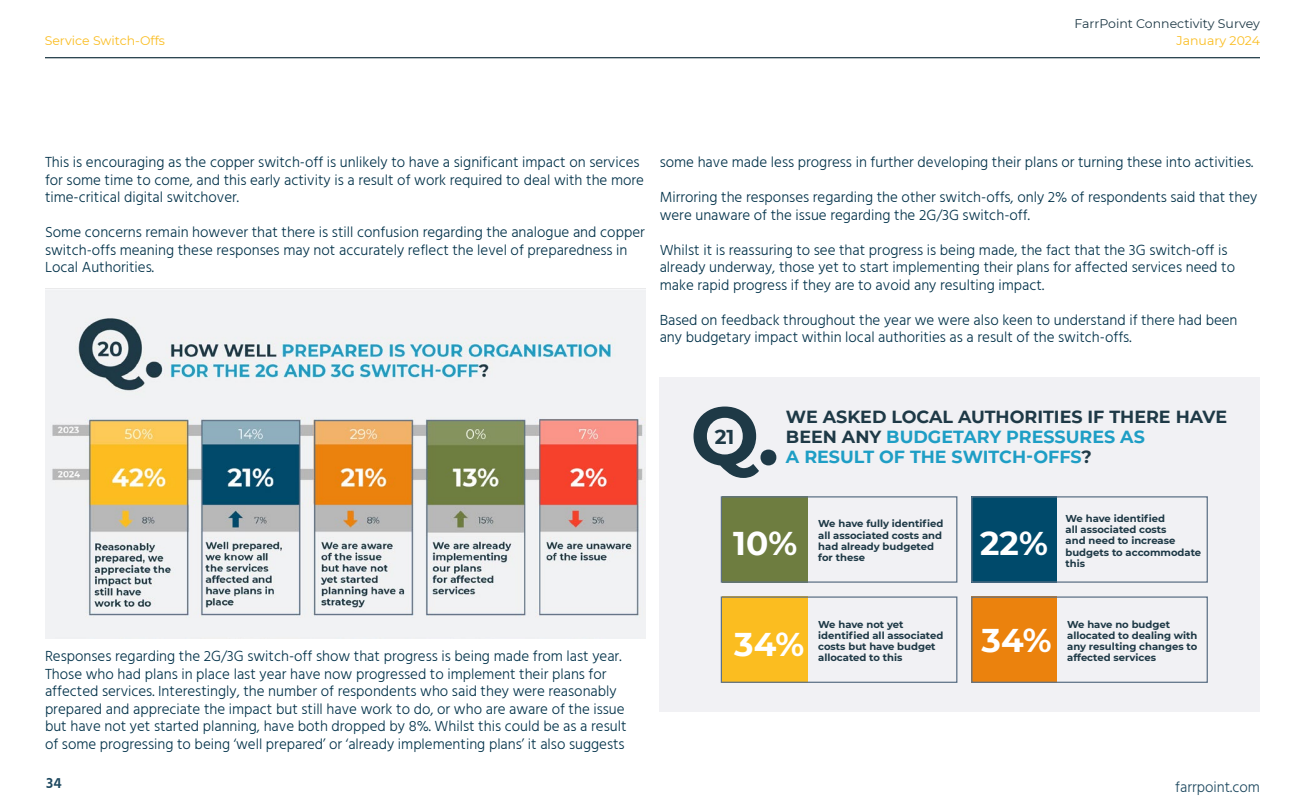
<style>
.page{position:relative;width:1305px;height:810px;background:#fff}
.page>*{position:absolute;margin:0;border:0;box-sizing:border-box;transform-origin:0 0}
.t1{font:700 81.88px "Montserrat";color:#1e3946}
.t2{font:700 32.88px "Montserrat";color:#fff}
.t3{font:700 20px "Montserrat";color:#1e3946}
.t4{font:700 17.5px/20px "Montserrat";color:#1e3946}
.t5{font:700 17.5px "Montserrat";color:#1e9ec5}
.t6{font:300 15px/17.5px "Hind";color:#003149}
.t7{font:300 15px "Hind";color:#1d485f}
.t8{font:600 15px "Hind";color:#1d485f}
.t9{font:12.5px "Montserrat";color:#fabd21}
.t10{font:12.5px "Montserrat";color:#1e3946}
.t11{font:700 10px/11.2px "Montserrat";color:#1e3946}
.s1{color:#1e9ec5}
.s2{color:#1e3946}
</style>
<div class="page">
<hr style="left:45px;top:57px;width:1215px;height:1px;background:#1e3946">
<img style="left:45px;top:288px;width:600px;height:350px">
<div style="left:660px;top:377px;width:600px;height:335px;background:#f1f1f4"></div>
<div style="left:722px;top:496px;width:86px;height:87px;background:#6e7d40"></div>
<div style="left:722px;top:596px;width:86px;height:87px;background:#fbbd20"></div>
<div style="left:971px;top:596px;width:86px;height:87px;background:#eb820d"></div>
<div style="left:971px;top:496px;width:86px;height:87px;background:#004a6b"></div>
<div style="left:721px;top:496px;width:236px;height:87px;border:1px solid #5d7186"></div>
<div style="left:971px;top:496px;width:237px;height:87px;border:1px solid #5d7186"></div>
<div style="left:721px;top:596px;width:236px;height:87px;border:1px solid #5d7186"></div>
<div style="left:971px;top:596px;width:237px;height:87px;border:1px solid #5d7186"></div>
<p class="t9" style="left:45px;top:32px;width:122px">Service Switch-Offs</p>
<p class="t10" style="left:1075px;top:15px;width:187px">FarrPoint Connectivity Survey</p>
<p class="t9" style="left:1176px;top:32px;width:85px">January 2024</p>
<p class="t6" style="left:45px;top:154px;width:601px">This is encouraging as the copper switch-off is unlikely to have a significant impact on services for some time to come, and this early activity is a result of work required to deal with the more time-critical digital switchover.</p>
<p class="t6" style="left:45px;top:224px;width:601px">Some concerns remain however that there is still confusion regarding the analogue and copper switch-offs meaning these responses may not accurately reflect the level of preparedness in<br>Local Authorities.</p>
<p class="t6" style="left:660px;top:154px;width:595px">some have made less progress in further developing their plans or turning these into activities.</p>
<p class="t6" style="left:660px;top:189px;width:599px">Mirroring the responses regarding the other switch-offs, only 2% of respondents said that they were unaware of the issue regarding the 2G/3G switch-off.</p>
<p class="t6" style="left:660px;top:242px;width:577px">Whilst it is reassuring to see that progress is being made, the fact that the 3G switch-off is already underway, those yet to start implementing their plans for affected services need to make rapid progress if they are to avoid any resulting impact.</p>
<p class="t6" style="left:660px;top:312px;width:579px">Based on feedback throughout the year we were also keen to understand if there had been any budgetary impact within local authorities as a result of the switch-offs.</p>
<p class="t6" style="left:45px;top:648px;width:583px">Responses regarding the 2G/3G switch-off show that progress is being made from last year.<br>Those who had plans in place last year have now progressed to implement their plans for affected services. Interestingly, the number of respondents who said they were reasonably prepared and appreciate the impact but still have work to do, or who are aware of the issue but have not yet started planning, have both dropped by 8%. Whilst this could be as a result of some progressing to being ‘well prepared’ or ‘already implementing plans’ it also suggests</p>
<p class="t8" style="left:46px;top:773px;width:17px">34</p>
<h1 class="t1" style="left:690px;top:377px;width:90px">Q.</h1>
<h3 class="t3" style="left:715px;top:423px;width:21px">21</h3>
<p class="t4" style="left:786px;top:406px;width:443px">WE ASKED LOCAL AUTHORITIES IF THERE HAVE<br>BEEN ANY <span class="s1">BUDGETARY PRESSURES AS</span></p>
<p class="t5" style="left:786px;top:444px;width:307px">A RESULT OF THE SWITCH-OFFS<span class="s2">?</span></p>
<h2 class="t2" style="left:733px;top:520px;width:66px">10%</h2>
<p class="t11" style="left:818px;top:518px;width:127px">We have fully identified all associated costs and had already budgeted for these</p>
<h2 class="t2" style="left:980px;top:520px;width:69px">22%</h2>
<p class="t11" style="left:1066px;top:512px;width:137px">We have identified<br>all associated costs<br>and need to increase budgets to accommodate this</p>
<p class="t11" style="left:818px;top:618px;width:127px">We have not yet identified all associated costs but have budget allocated to this</p>
<p class="t11" style="left:1067px;top:618px;width:132px">We have no budget allocated to dealing with any resulting changes to affected services</p>
<h2 class="t2" style="left:734px;top:620px;width:71px">34%</h2>
<h2 class="t2" style="left:982px;top:617px;width:71px">34%</h2>
<p class="t7" style="left:1175px;top:777px;width:86px">farrpoint.com</p>
</div>
